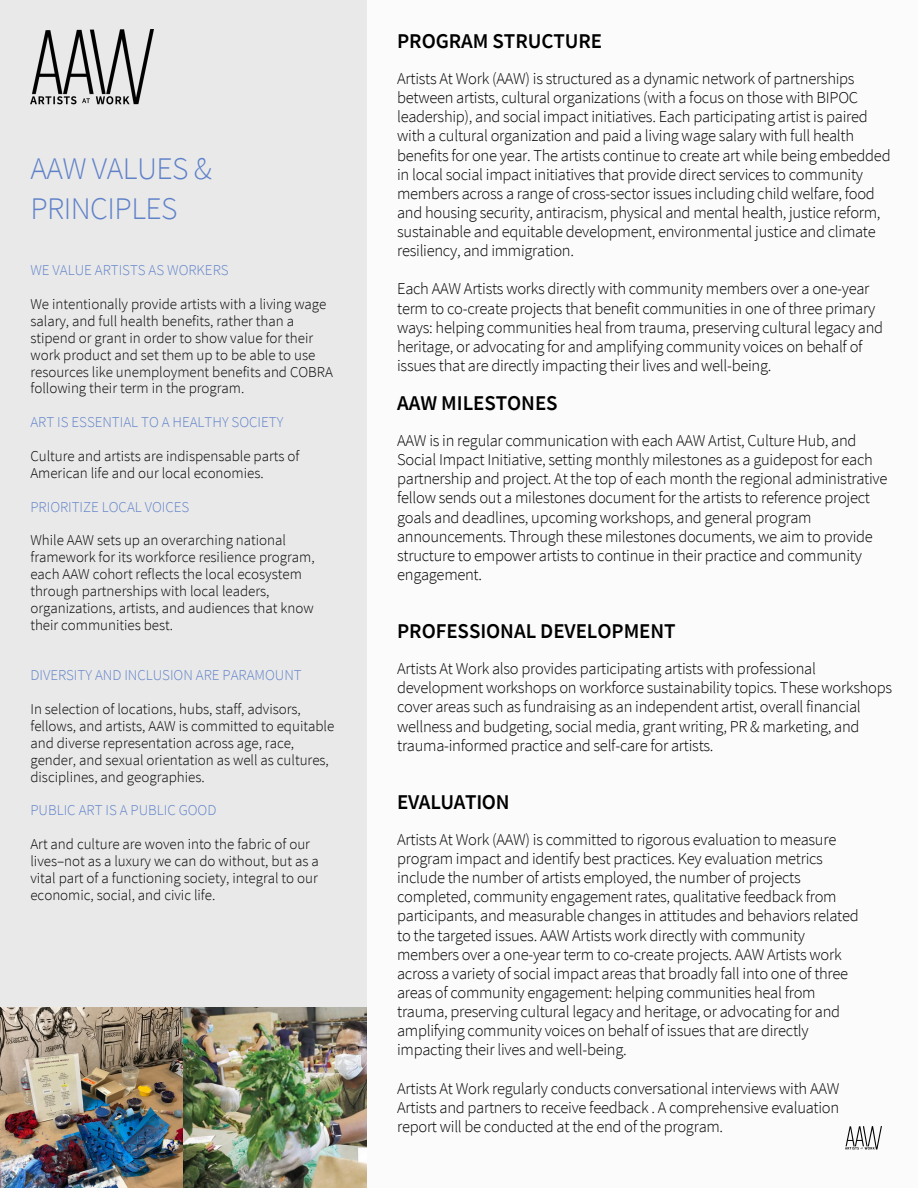
<style>
.page{position:relative;width:918px;height:1188px;background:#fbfbfb}
.page>*{position:absolute;margin:0;border:0;box-sizing:border-box;transform-origin:0 0}
.t1{font:300 31.5px/40.5px "Source Sans Pro";letter-spacing:-.015em;color:#6082c9}
.t2{font:600 21px "Source Sans Pro";letter-spacing:-.005em;color:#000}
.t3{font:300 16.5px/19.2px "Source Sans Pro";letter-spacing:-.015em;color:#000}
.t4{font:300 15px/16.8px "Source Sans Pro";color:#000}
.t5{font:300 15px "Source Sans Pro";color:#6082c9}
</style>
<div class="page">
<div style="left:0;top:0;width:367px;height:1188px;background:#e9e9e9"></div>
<img style="left:0;top:1008px;width:367px;height:180px">
<img style="left:30px;top:30px;width:123px;height:75px">
<img style="left:846px;top:1127px;width:36px;height:23px">
<p class="t1" style="left:30px;top:147px;width:183px">AAW VALUES &amp;<br>PRINCIPLES</p>
<p class="t5" style="left:30px;top:261px;width:200px">WE VALUE ARTISTS AS WORKERS</p>
<p class="t4" style="left:30px;top:295px;width:304px">We intentionally provide artists with a living wage salary, and full health benefits, rather than a stipend or grant in order to show value for their work product and set them up to be able to use resources like unemployment benefits and COBRA following their term in the program.</p>
<p class="t5" style="left:30px;top:412px;width:254px">ART IS ESSENTIAL TO A HEALTHY SOCIETY</p>
<p class="t4" style="left:30px;top:447px;width:270px">Culture and artists are indispensable parts of<br>American life and our local economies.</p>
<p class="t5" style="left:30px;top:497px;width:160px">PRIORITIZE LOCAL VOICES</p>
<p class="t4" style="left:30px;top:532px;width:286px">While AAW sets up an overarching national framework for its workforce resilience program, each AAW cohort reflects the local ecosystem through partnerships with local leaders, organizations, artists, and audiences that know their communities best.</p>
<p class="t5" style="left:30px;top:666px;width:273px">DIVERSITY AND INCLUSION ARE PARAMOUNT</p>
<p class="t4" style="left:30px;top:700px;width:305px">In selection of locations, hubs, staff, advisors, fellows, and artists, AAW is committed to equitable and diverse representation across age, race, gender, and sexual orientation as well as cultures, disciplines, and geographies.</p>
<p class="t5" style="left:30px;top:801px;width:188px">PUBLIC ART IS A PUBLIC GOOD</p>
<p class="t4" style="left:30px;top:835px;width:290px">Art and culture are woven into the fabric of our lives–not as a luxury we can do without, but as a vital part of a functioning society, integral to our economic, social, and civic life.</p>
<p class="t2" style="left:397px;top:27px;width:207px">PROGRAM STRUCTURE</p>
<p class="t3" style="left:397px;top:69px;width:495px">Artists At Work (AAW) is structured as a dynamic network of partnerships between artists, cultural organizations (with a focus on those with BIPOC leadership), and social impact initiatives. Each participating artist is paired with a cultural organization and paid a living wage salary with full health benefits for one year. The artists continue to create art while being embedded in local social impact initiatives that provide direct services to community members across a range of cross-sector issues including child welfare, food and housing security, antiracism, physical and mental health, justice reform, sustainable and equitable development, environmental justice and climate resiliency, and immigration.</p>
<p class="t3" style="left:397px;top:279px;width:488px">Each AAW Artists works directly with community members over a one-year term to co-create projects that benefit communities in one of three primary ways: helping communities heal from trauma, preserving cultural legacy and heritage, or advocating for and amplifying community voices on behalf of issues that are directly impacting their lives and well-being.</p>
<p class="t2" style="left:397px;top:389px;width:162px">AAW MILESTONES</p>
<p class="t3" style="left:397px;top:431px;width:492px">AAW is in regular communication with each AAW Artist, Culture Hub, and Social Impact Initiative, setting monthly milestones as a guidepost for each partnership and project. At the top of each month the regional administrative fellow sends out a milestones document for the artists to reference project goals and deadlines, upcoming workshops, and general program announcements. Through these milestones documents, we aim to provide structure to empower artists to continue in their practice and community engagement.</p>
<p class="t2" style="left:397px;top:618px;width:280px">PROFESSIONAL DEVELOPMENT</p>
<p class="t3" style="left:397px;top:659px;width:496px">Artists At Work also provides participating artists with professional development workshops on workforce sustainability topics. These workshops cover areas such as fundraising as an independent artist, overall financial wellness and budgeting, social media, grant writing, PR &amp; marketing, and trauma-informed practice and self-care for artists.</p>
<p class="t2" style="left:397px;top:788px;width:114px">EVALUATION</p>
<p class="t3" style="left:397px;top:829px;width:463px">Artists At Work (AAW) is committed to rigorous evaluation to measure program impact and identify best practices. Key evaluation metrics include the number of artists employed, the number of projects completed, community engagement rates, qualitative feedback from participants, and measurable changes in attitudes and behaviors related to the targeted issues. AAW Artists work directly with community members over a one-year term to co-create projects. AAW Artists work across a variety of social impact areas that broadly fall into one of three areas of community engagement: helping communities heal from trauma, preserving cultural legacy and heritage, or advocating for and amplifying community voices on behalf of issues that are directly impacting their lives and well-being.</p>
<p class="t3" style="left:397px;top:1078px;width:444px;text-align:justify">Artists At Work regularly conducts conversational interviews with AAW Artists and partners to receive feedback . A comprehensive evaluation report will be conducted at the end of the program.</p>
</div>
